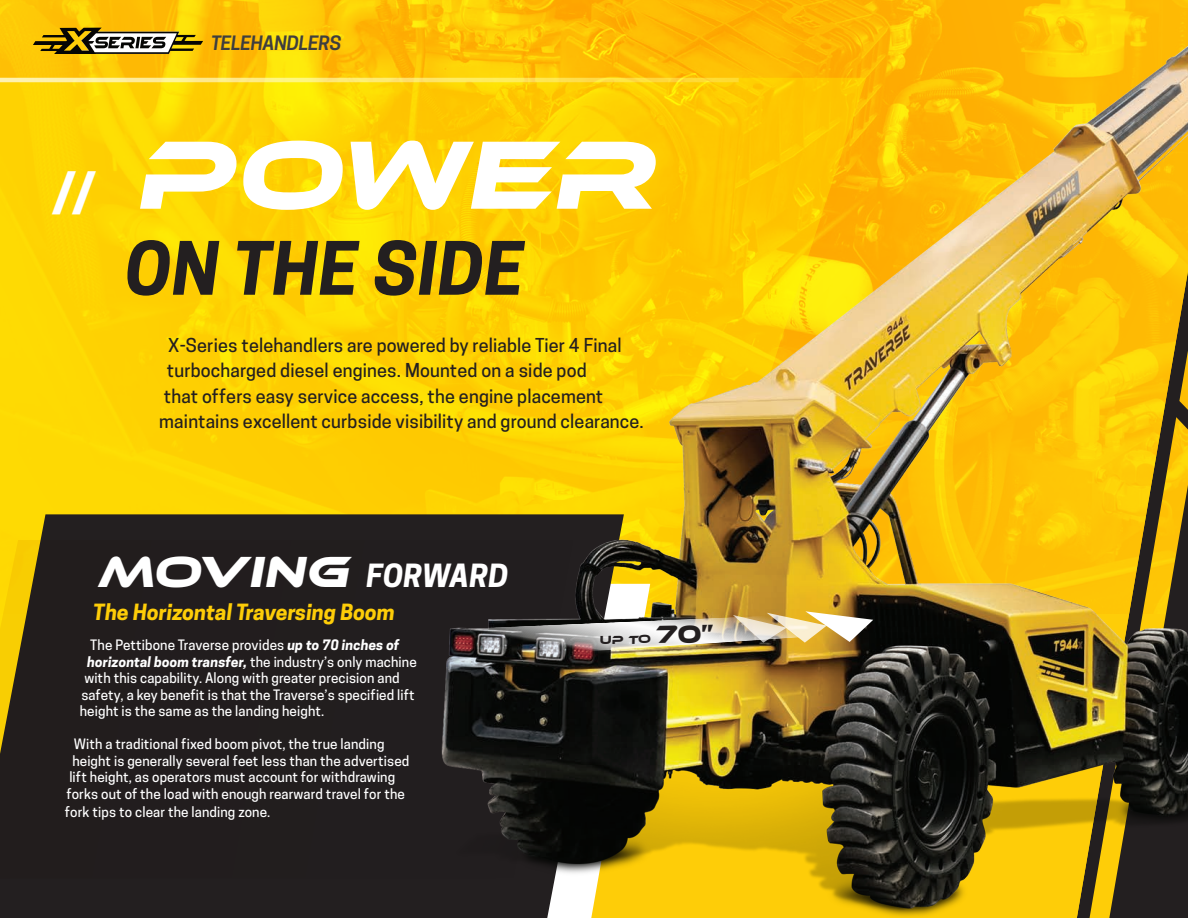
<style>
.page{position:relative;width:1188px;height:918px;background:#fff}
.page>*{position:absolute;margin:0;border:0;box-sizing:border-box;transform-origin:0 0}
.t1{font:italic 100.2px "Ethnocentric Rg";letter-spacing:.01em;color:#fff}
.t2{font:italic 700 69px "Cooper Hewitt";letter-spacing:.01em;color:#231f20}
.t3{font:italic 800 45px "Cooper Hewitt";color:#fff}
.t4{font:italic 700 30px "Cooper Hewitt";letter-spacing:.01em;color:#fff}
.t5{font:italic 700 21px "Cooper Hewitt";color:#fecd08}
.t6{font:italic 600 18.6px "Cooper Hewitt";letter-spacing:-.01em;color:#3e3e3f}
.t7{font:500 18px "Cooper Hewitt";letter-spacing:.01em;color:#231f20}
.t8{font:500 13.5px "Cooper Hewitt";letter-spacing:.01em;color:#fff}
.t9{font:italic 12px "Ethnocentric Rg";color:#231f20}
.s1{font-family:"Ethnocentric Rg";font-weight:400;font-size:45px}
.s2{font-weight:700;font-style:italic}
.s3{font-size:25.5px}
</style>
<div class="page">
<img style="left:0;top:0;width:300px;height:514px">
<svg style="left:0;top:514px;width:300px;height:404px;background:#312b1e"></svg>
<svg style="left:0;top:540px;width:300px;height:339px;background:#31291b"></svg>
<svg style="left:0;top:78px;width:300px;height:4px"></svg>
<svg style="left:33px;top:28px;width:170px;height:26px"></svg>
<img style="left:300px;top:0;width:888px;height:918px">
<img style="left:450px;top:608px;width:423px;height:49px">
<p class="t6" style="left:211px;top:32px;width:132px">TELEHANDLERS</p>
<p class="t3" style="left:54px;top:165px;width:42px">//</p>
<p class="t1" style="left:134px;top:114px;width:521px">POWER</p>
<p class="t2" style="left:125px;top:228px;width:400px">ON THE SIDE</p>
<p class="t7" style="left:168px;top:334px;width:455px">X-Series telehandlers are powered by reliable Tier 4 Final</p>
<p class="t7" style="left:167px;top:360px;width:421px">turbocharged diesel engines. Mounted on a side pod</p>
<p class="t7" style="left:164px;top:385px;width:441px">that offers easy service access, the engine placement</p>
<p class="t7" style="left:159px;top:411px;width:486px">maintains excellent curbside visibility and ground clearance.</p>
<p class="t4" style="left:97px;top:558px;width:413px"><span class="s1">MOVING</span> FORWARD</p>
<p class="t5" style="left:93px;top:600px;width:303px">The Horizontal Traversing Boom</p>
<p class="t8" style="left:90px;top:637px;width:311px">The Pettibone Traverse provides <span class="s2">up to 70 inches of</span></p>
<p class="t8" style="left:87px;top:654px;width:331px"><span class="s2">horizontal boom transfer,</span> the industry’s only machine</p>
<p class="t8" style="left:84px;top:670px;width:317px">with this capability. Along with greater precision and</p>
<p class="t8" style="left:81px;top:687px;width:335px">safety, a key benefit is that the Traverse’s specified lift</p>
<p class="t8" style="left:80px;top:703px;width:246px">height is the same as the landing height.</p>
<p class="t8" style="left:74px;top:736px;width:312px">With a traditional fixed boom pivot, the true landing</p>
<p class="t8" style="left:72px;top:753px;width:339px">height is generally several feet less than the advertised</p>
<p class="t8" style="left:69px;top:769px;width:327px">lift height, as operators must account for withdrawing</p>
<p class="t8" style="left:66px;top:786px;width:340px">forks out of the load with enough rearward travel for the</p>
<p class="t8" style="left:65px;top:804px;width:207px">fork tips to clear the landing zone.</p>
<p class="t9" style="left:600px;top:633px;width:115px;rotate:-1deg">UP TO <span class="s3">70”</span></p>
</div>
